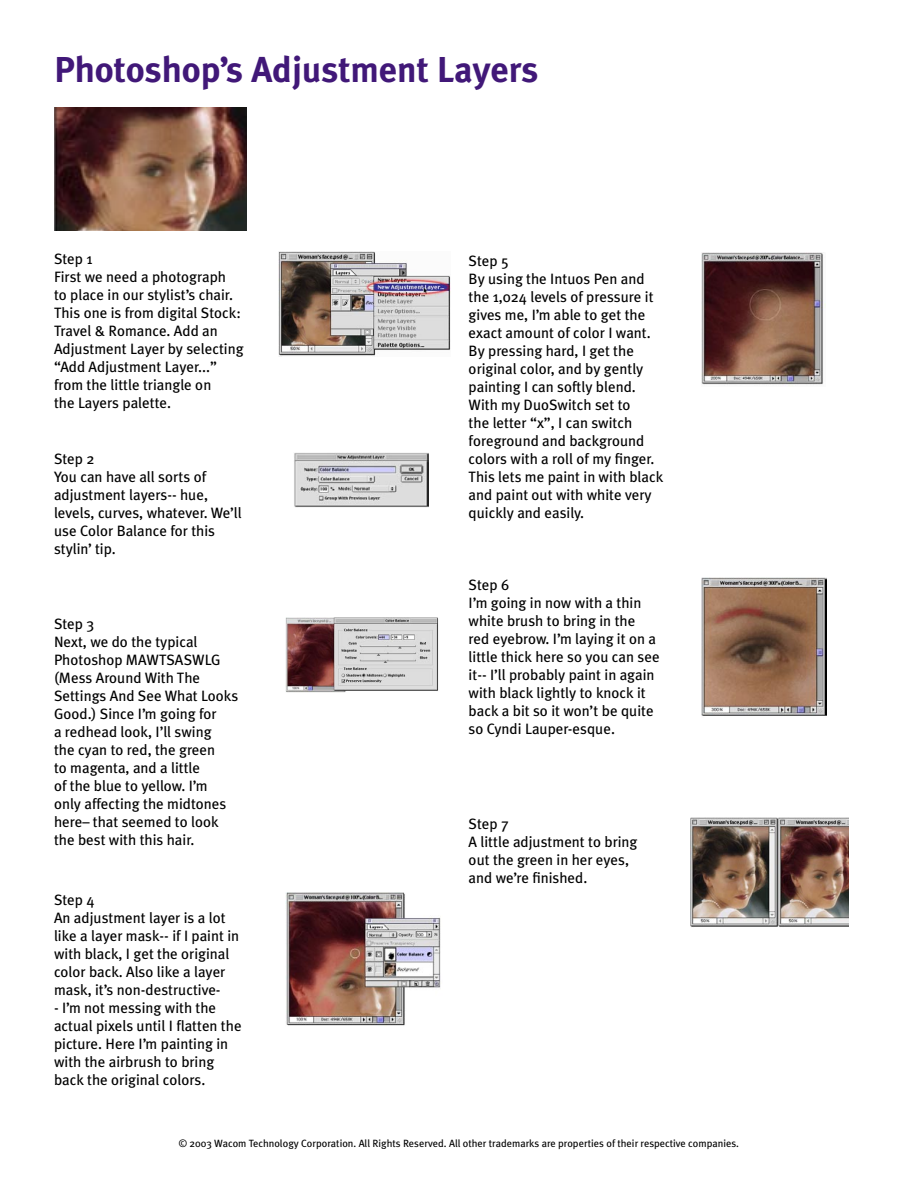
<style>
.page{position:relative;width:918px;height:1188px;background:#fff}
.page>*{position:absolute;margin:0;border:0;box-sizing:border-box;transform-origin:0 0}
.t1{font:700 36px "Meta Plus";color:#411878}
.Paragraph_Style_1{font:15px/18px "Meta Plus";color:#000}
.Paragraph_Style_1-2{font:10.5px "Meta Plus";color:#000}
</style>
<div class="page">
<img style="left:54px;top:107px;width:193px;height:123px">
<img style="left:278px;top:251px;width:173px;height:105px">
<img style="left:294px;top:453px;width:134px;height:55px">
<img style="left:702px;top:253px;width:124px;height:133px">
<img style="left:285px;top:618px;width:154px;height:75px">
<img style="left:702px;top:578px;width:124px;height:138px">
<img style="left:690px;top:817px;width:158px;height:110px">
<img style="left:285px;top:892px;width:156px;height:134px">
<p class="t1" style="left:54px;top:49px;width:486px">Photoshop’s Adjustment Layers</p>
<p class="Paragraph_Style_1" style="left:54px;top:250px;width:40px">Step 1</p>
<p class="Paragraph_Style_1" style="left:54px;top:268px;width:191px">First we need a photograph<br>to place in our stylist’s chair.<br>This one is from digital Stock:<br>Travel &amp; Romance. Add an<br>Adjustment Layer by selecting “Add Adjustment Layer...” from the little triangle on<br>the Layers palette.</p>
<p class="Paragraph_Style_1" style="left:54px;top:450px;width:42px">Step 2</p>
<p class="Paragraph_Style_1" style="left:54px;top:468px;width:189px">You can have all sorts of adjustment layers-- hue, levels, curves, whatever. We’ll use Color Balance for this stylin’ tip.</p>
<p class="Paragraph_Style_1" style="left:54px;top:614px;width:42px">Step 3</p>
<p class="Paragraph_Style_1" style="left:54px;top:632px;width:186px">Next, we do the typical<br>Photoshop MAWTSASWLG (Mess Around With The<br>Settings And See What Looks<br>Good.) Since I’m going for<br>a redhead look, I’ll swing<br>the cyan to red, the green<br>to magenta, and a little<br>of the blue to yellow. I’m only affecting the midtones here– that seemed to look the best with this hair.</p>
<p class="Paragraph_Style_1" style="left:54px;top:890px;width:42px">Step 4</p>
<p class="Paragraph_Style_1" style="left:54px;top:908px;width:187px">An adjustment layer is a lot like a layer mask-- if I paint in with black, I get the original color back. Also like a layer mask, it’s non-destructive-</p>
<p class="Paragraph_Style_1" style="left:54px;top:998px;width:189px">- I’m not messing with the actual pixels until I flatten the picture. Here I’m painting in with the airbrush to bring back the original colors.</p>
<p class="Paragraph_Style_1" style="left:469px;top:252px;width:42px">Step 5</p>
<p class="Paragraph_Style_1" style="left:469px;top:270px;width:196px">By using the Intuos Pen and the 1,024 levels of pressure it gives me, I’m able to get the exact amount of color I want.<br>By pressing hard, I get the original color, and by gently painting I can softly blend.<br>With my DuoSwitch set to<br>the letter “x”, I can switch foreground and background colors with a roll of my finger.<br>This lets me paint in with black and paint out with white very quickly and easily.</p>
<p class="Paragraph_Style_1" style="left:469px;top:575px;width:42px">Step 6</p>
<p class="Paragraph_Style_1" style="left:469px;top:593px;width:192px">I’m going in now with a thin white brush to bring in the red eyebrow. I’m laying it on a little thick here so you can see it-- I’ll probably paint in again with black lightly to knock it back a bit so it won’t be quite so Cyndi Lauper-esque.</p>
<p class="Paragraph_Style_1" style="left:469px;top:814px;width:42px">Step 7</p>
<p class="Paragraph_Style_1" style="left:469px;top:832px;width:170px">A little adjustment to bring out the green in her eyes, and we’re finished.</p>
<p class="Paragraph_Style_1-2" style="left:179px;top:1138px;width:562px">© 2003 Wacom Technology Corporation. All Rights Reserved. All other trademarks are properties of their respective companies.</p>
</div>
